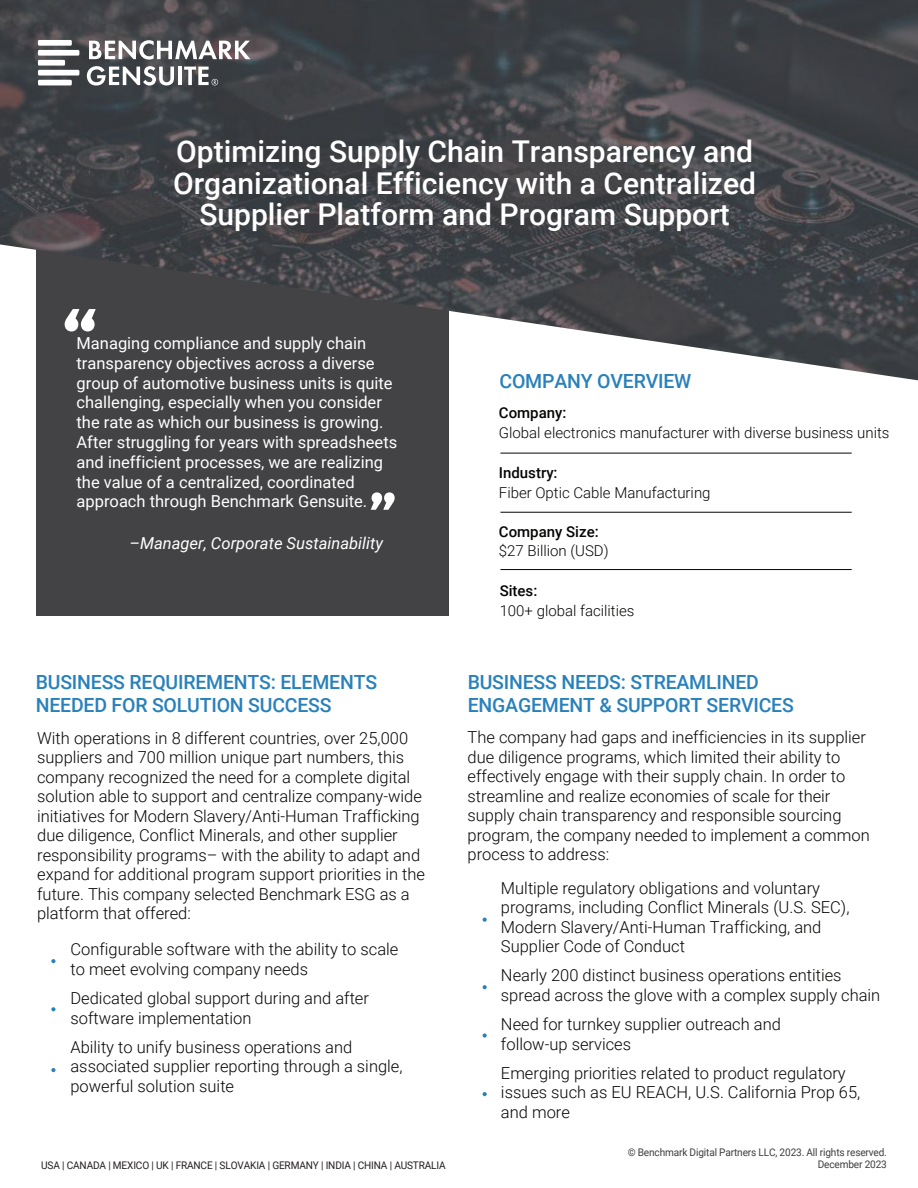
<style>
.page{position:relative;width:918px;height:1188px;background:#fff}
.page>*{position:absolute;margin:0;border:0;box-sizing:border-box;transform-origin:0 0}
.t1{font:500 30px/31.5px "Roboto";color:#fff;text-align:center}
.t2{font:500 19.5px/23.4px "Roboto";letter-spacing:-.01em;color:#2981bb}
.t3{font:300 16.5px/19.5px "Roboto";color:#050504}
.t4{font:16.5px/19.8px "Roboto";color:#fff}
.t5{font:italic 16.5px "Roboto";color:#fff}
.t6{font:300 15px "Roboto";color:#050504}
.t7{font:500 15px "Roboto";color:#050504}
.t8{font:10.5px "Roboto";letter-spacing:-.015em;color:#231f20;scale:.96 1}
.t9{font:10.5px/12.6px "Roboto";letter-spacing:-.015em;color:#3e3e3f;text-align:right;scale:.96 1}
</style>
<div class="page">
<div style="left:37px;top:248px;width:412px;height:367px;background:#434346"></div>
<img style="left:0;top:0;width:918px;height:380px">
<svg style="left:65px;top:309px;width:31px;height:23px"></svg>
<svg style="left:51px;top:959px;width:4px;height:4px"></svg>
<svg style="left:51px;top:1007px;width:4px;height:4px"></svg>
<svg style="left:51px;top:1068px;width:4px;height:4px"></svg>
<svg style="left:483px;top:918px;width:4px;height:4px"></svg>
<svg style="left:483px;top:1033px;width:4px;height:5px"></svg>
<svg style="left:483px;top:985px;width:4px;height:4px"></svg>
<svg style="left:483px;top:1092px;width:4px;height:4px"></svg>
<hr style="left:500px;top:569px;width:352px;height:1px;background:#050504">
<hr style="left:500px;top:453px;width:352px;height:1px;background:#050504">
<hr style="left:500px;top:512px;width:352px;height:1px;background:#050504">
<svg style="left:37px;top:40px;width:43px;height:46px"></svg>
<svg style="left:89px;top:40px;width:161px;height:20px"></svg>
<svg style="left:87px;top:66px;width:87px;height:20px"></svg>
<hr style="left:178px;top:67px;width:4px;height:18px;background:#fff">
<svg style="left:184px;top:67px;width:34px;height:18px"></svg>
<svg style="left:371px;top:492px;width:24px;height:18px"></svg>
<h1 class="t1" style="left:173px;top:135px;width:585px">Optimizing Supply Chain Transparency and<br>Organizational Efficiency with a Centralized<br>Supplier Platform and Program Support</h1>
<p class="t4" style="left:77px;top:333px;width:322px">Managing compliance and supply chain transparency objectives across a diverse group of automotive business units is quite challenging, especially when you consider the rate as which our business is growing.<br>After struggling for years with spreadsheets and inefficient processes, we are realizing the value of a centralized, coordinated approach through Benchmark Gensuite.</p>
<p class="t5" style="left:129px;top:532px;width:255px">–Manager, Corporate Sustainability</p>
<p class="t2" style="left:499px;top:369px;width:193px">COMPANY OVERVIEW</p>
<p class="t7" style="left:499px;top:402px;width:69px">Company:</p>
<p class="t6" style="left:499px;top:422px;width:392px">Global electronics manufacturer with diverse business units</p>
<p class="t7" style="left:499px;top:463px;width:60px">Industry:</p>
<p class="t6" style="left:499px;top:482px;width:213px">Fiber Optic Cable Manufacturing</p>
<p class="t7" style="left:499px;top:521px;width:101px">Company Size:</p>
<p class="t6" style="left:499px;top:540px;width:111px">$27 Billion (USD)</p>
<p class="t7" style="left:500px;top:580px;width:39px">Sites:</p>
<p class="t6" style="left:500px;top:600px;width:136px">100+ global facilities</p>
<p class="t2" style="left:36px;top:669px;width:343px">BUSINESS REQUIREMENTS: ELEMENTS<br>NEEDED FOR SOLUTION SUCCESS</p>
<p class="t2" style="left:468px;top:669px;width:328px">BUSINESS NEEDS: STREAMLINED<br>ENGAGEMENT &amp; SUPPORT SERVICES</p>
<p class="t3" style="left:37px;top:728px;width:390px">With operations in 8 different countries, over 25,000 suppliers and 700 million unique part numbers, this company recognized the need for a complete digital solution able to support and centralize company-wide initiatives for Modern Slavery/Anti-Human Trafficking due diligence, Conflict Minerals, and other supplier responsibility programs– with the ability to adapt and expand for additional program support priorities in the future. This company selected Benchmark ESG as a platform that offered:</p>
<p class="t3" style="left:468px;top:727px;width:404px">The company had gaps and inefficiencies in its supplier due diligence programs, which limited their ability to effectively engage with their supply chain. In order to streamline and realize economies of scale for their supply chain transparency and responsible sourcing program, the company needed to implement a common process to address:</p>
<p class="t3" style="left:70px;top:939px;width:329px">Configurable software with the ability to scale to meet evolving company needs</p>
<p class="t3" style="left:70px;top:988px;width:300px">Dedicated global support during and after software implementation</p>
<p class="t3" style="left:70px;top:1037px;width:334px">Ability to unify business operations and associated supplier reporting through a single, powerful solution suite</p>
<p class="t3" style="left:501px;top:877px;width:350px">Multiple regulatory obligations and voluntary programs, including Conflict Minerals (U.S. SEC), Modern Slavery/Anti-Human Trafficking, and Supplier Code of Conduct</p>
<p class="t3" style="left:501px;top:965px;width:381px">Nearly 200 distinct business operations entities spread across the glove with a complex supply chain</p>
<p class="t3" style="left:501px;top:1014px;width:281px">Need for turnkey supplier outreach and follow-up services</p>
<p class="t3" style="left:501px;top:1063px;width:361px">Emerging priorities related to product regulatory issues such as EU REACH, U.S. California Prop 65, and more</p>
<p class="t8" style="left:41px;top:1158px;width:423px">USA | CANADA | MEXICO | UK | FRANCE | SLOVAKIA | GERMANY | INDIA | CHINA | AUSTRALIA</p>
<p class="t9" style="left:628px;top:1145px;width:272px">© Benchmark Digital Partners LLC, 2023. All rights reserved.<br>December 2023</p>
</div>
